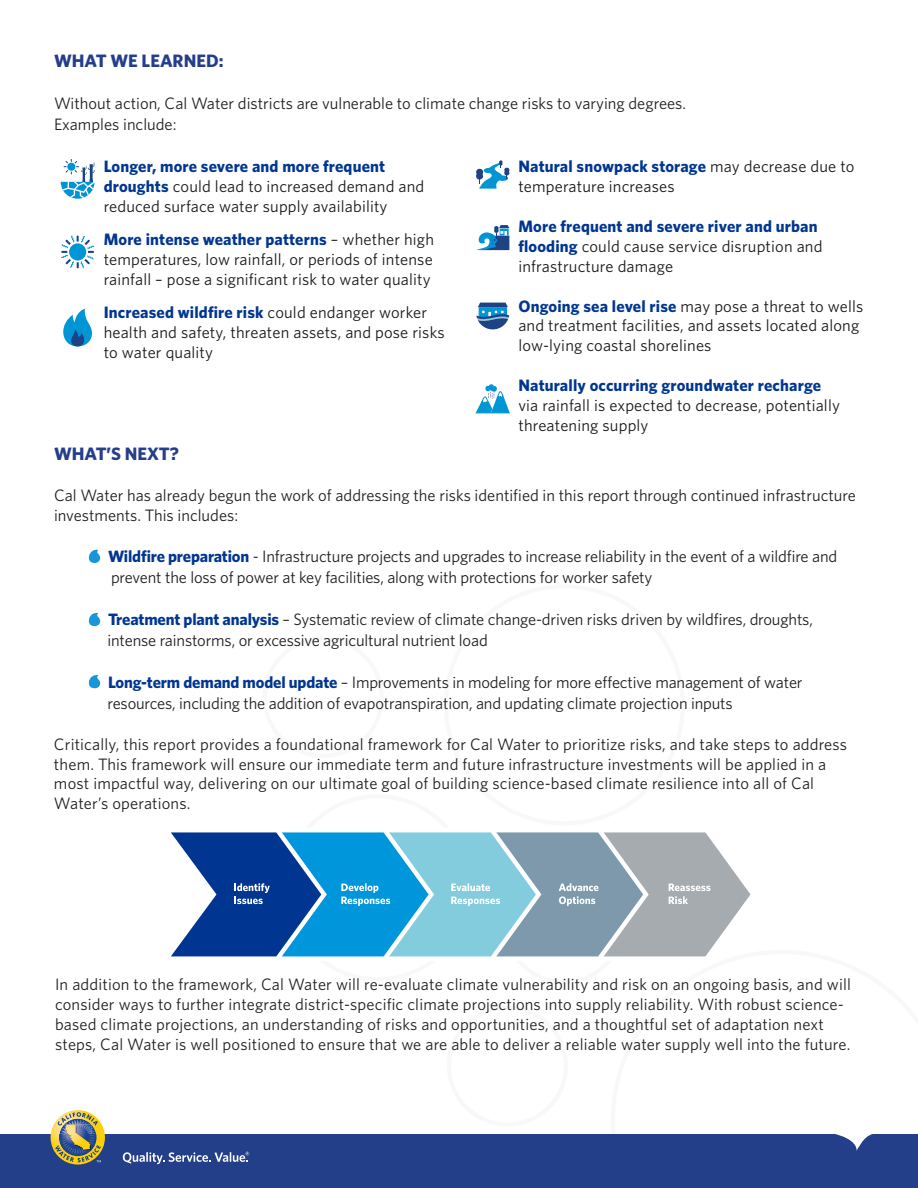
<style>
.page{position:relative;width:918px;height:1188px;background:#fff}
.page>*{position:absolute;margin:0;border:0;box-sizing:border-box;transform-origin:0 0}
.t1{font:700 18px "Whitney";color:#253e8b}
.t2{font:16.5px/19.8px "Whitney";color:#231f20}
.t3{font:16.5px/19.8px "Whitney";letter-spacing:.01em;color:#1a1a1a}
.s1{font-weight:700;color:#003691}
</style>
<div class="page">
<div style="left:0;top:1134px;width:918px;height:54px;background:#233f89"></div>
<svg style="left:123px;top:1152px;width:126px;height:12px;background:#6175aa"></svg>
<svg style="left:51px;top:1110px;width:54px;height:55px;background:#9f9c73"></svg>
<svg style="left:476px;top:160px;width:34px;height:29px"></svg>
<svg style="left:476px;top:384px;width:34px;height:30px"></svg>
<svg style="left:476px;top:225px;width:33px;height:25px"></svg>
<svg style="left:476px;top:303px;width:33px;height:27px"></svg>
<svg style="left:61px;top:159px;width:34px;height:40px"></svg>
<div style="left:67px;top:163px;width:8px;height:8px;background:#0094d4;border-radius:50%"></div>
<svg style="left:61px;top:235px;width:33px;height:33px"></svg>
<svg style="left:63px;top:309px;width:29px;height:37px"></svg>
<svg style="left:171px;top:832px;width:580px;height:125px;background:#6ca1c4"></svg>
<svg style="left:88px;top:549px;width:13px;height:14px"></svg>
<svg style="left:88px;top:612px;width:13px;height:14px"></svg>
<svg style="left:88px;top:675px;width:13px;height:13px"></svg>
<h2 class="t1" style="left:54px;top:49px;width:171px">WHAT WE LEARNED:</h2>
<p class="t2" style="left:54px;top:92px;width:634px;line-height:21.6px">Without action, Cal Water districts are vulnerable to climate change risks to varying degrees.<br>Examples include:</p>
<p class="t3" style="left:104px;top:156px;width:322px"><span class="s1">Longer, more severe and more frequent droughts</span> could lead to increased demand and reduced surface water supply availability</p>
<p class="t3" style="left:104px;top:229px;width:332px;text-align:justify"><span class="s1">More intense weather patterns</span> – whether high temperatures, low rainfall, or periods of intense rainfall – pose a significant risk to water quality</p>
<p class="t3" style="left:104px;top:302px;width:342px"><span class="s1">Increased wildfire risk</span> could endanger worker health and safety, threaten assets, and pose risks to water quality</p>
<p class="t3" style="left:518px;top:156px;width:338px"><span class="s1">Natural snowpack storage</span> may decrease due to temperature increases</p>
<p class="t3" style="left:518px;top:216px;width:306px"><span class="s1">More frequent and severe river and urban flooding</span> could cause service disruption and infrastructure damage</p>
<p class="t3" style="left:518px;top:296px;width:347px"><span class="s1">Ongoing sea level rise</span> may pose a threat to wells and treatment facilities, and assets located along low-lying coastal shorelines</p>
<p class="t3" style="left:518px;top:375px;width:323px"><span class="s1">Naturally occurring groundwater recharge </span>via rainfall is expected to decrease, potentially threatening supply</p>
<h2 class="t1" style="left:54px;top:442px;width:126px">WHAT’S NEXT?</h2>
<p class="t2" style="left:54px;top:485px;width:804px">Cal Water has already begun the work of addressing the risks identified in this report through continued infrastructure investments. This includes:</p>
<p class="t2" style="left:108px;top:545px;width:731px;line-height:21px"><span class="s1">Wildfire preparation</span> - Infrastructure projects and upgrades to increase reliability in the event of a wildfire and prevent the loss of power at key facilities, along with protections for worker safety</p>
<p class="t2" style="left:107px;top:608px;width:707px;line-height:21px"><span class="s1">Treatment plant analysis</span> – Systematic review of climate change-driven risks driven by wildfires, droughts, intense rainstorms, or excessive agricultural nutrient load</p>
<p class="t2" style="left:107px;top:671px;width:697px;line-height:21px"><span class="s1">Long-term demand model update</span> – Improvements in modeling for more effective management of water resources, including the addition of evapotranspiration, and updating climate projection inputs</p>
<p class="t2" style="left:54px;top:734px;width:795px">Critically, this report provides a foundational framework for Cal Water to prioritize risks, and take steps to address them. This framework will ensure our immediate term and future infrastructure investments will be applied in a most impactful way, delivering on our ultimate goal of building science-based climate resilience into all of Cal Water’s operations.</p>
<p class="t2" style="left:55px;top:974px;width:797px">In addition to the framework, Cal Water will re-evaluate climate vulnerability and risk on an ongoing basis, and will consider ways to further integrate district-specific climate projections into supply reliability. With robust science&shy;based climate projections, an understanding of risks and opportunities, and a thoughtful set of adaptation next steps, Cal Water is well positioned to ensure that we are able to deliver a reliable water supply well into the future.</p>
</div>
